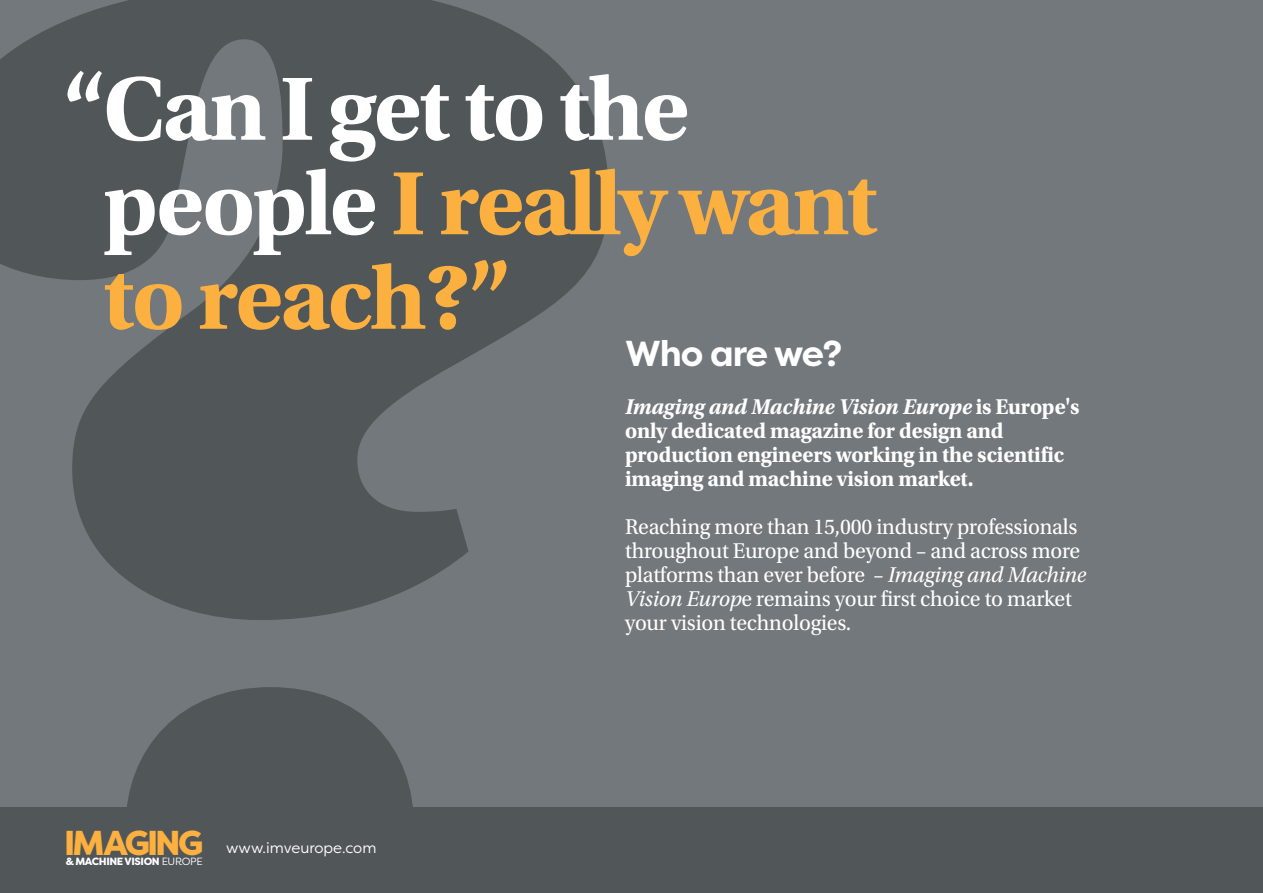
<style>
.page{position:relative;width:1263px;height:893px;background:#fff}
.page>*{position:absolute;margin:0;border:0;box-sizing:border-box;transform-origin:0 0}
.t1{font:700 94.5px/94.5px "Utopia Std";letter-spacing:-.03em;color:#fbb03f}
.Body_no_indent{font:700 36px "Filson Pro";letter-spacing:-.03em;color:#fff}
.t2{font:800 34.5px "Filson Pro";letter-spacing:-.08em;color:#fbb03f}
.t3{font:22.5px/24px "Utopia Std";letter-spacing:-.01em;color:#fff}
.t4{font:700 22.5px/24px "Utopia Std";letter-spacing:-.01em;color:#fff}
.t5{font:15px "Filson Pro";color:#fff}
.t6{font:800 10.5px "Filson Pro";letter-spacing:-.035em;color:#fff}
.s1{color:#fff}
.s2{font-weight:400}
.s3{font-style:italic}
</style>
<div class="page">
<div style="left:0;top:0;width:1263px;height:850px;background:#73787c"></div>
<svg style="left:0;top:0;width:609px;height:808px;fill:#515659"></svg>
<div style="left:0;top:808px;width:1263px;height:85px;background:#515659"></div>
<p class="t1" style="left:103px;top:62px;width:776px;text-indent:-39px"><span class="s1">“Can I get to the people</span> I really want to reach?”</p>
<p class="t2" style="left:64px;top:821px;width:141px">IMAGING</p>
<p class="t6" style="left:66px;top:855px;width:138px">&amp; MACHINE VISION <span class="s2">EUROPE</span></p>
<p class="t5" style="left:226px;top:838px;width:152px">www.imveurope.com</p>
<p class="Body_no_indent" style="left:625px;top:331px;width:219px">Who are we?</p>
<p class="t4" style="left:625px;top:395px;width:456px"><span class="s3">Imaging and Machine Vision Europe</span> is Europe's only dedicated magazine for design and production engineers working in the scientific imaging and machine vision market.</p>
<p class="t3" style="left:625px;top:515px;width:463px">Reaching more than 15,000 industry professionals throughout Europe and beyond – and across more platforms than ever before – <span class="s3">Imaging and Machine Vision Europ</span>e remains your first choice to market your vision technologies.</p>
</div>
